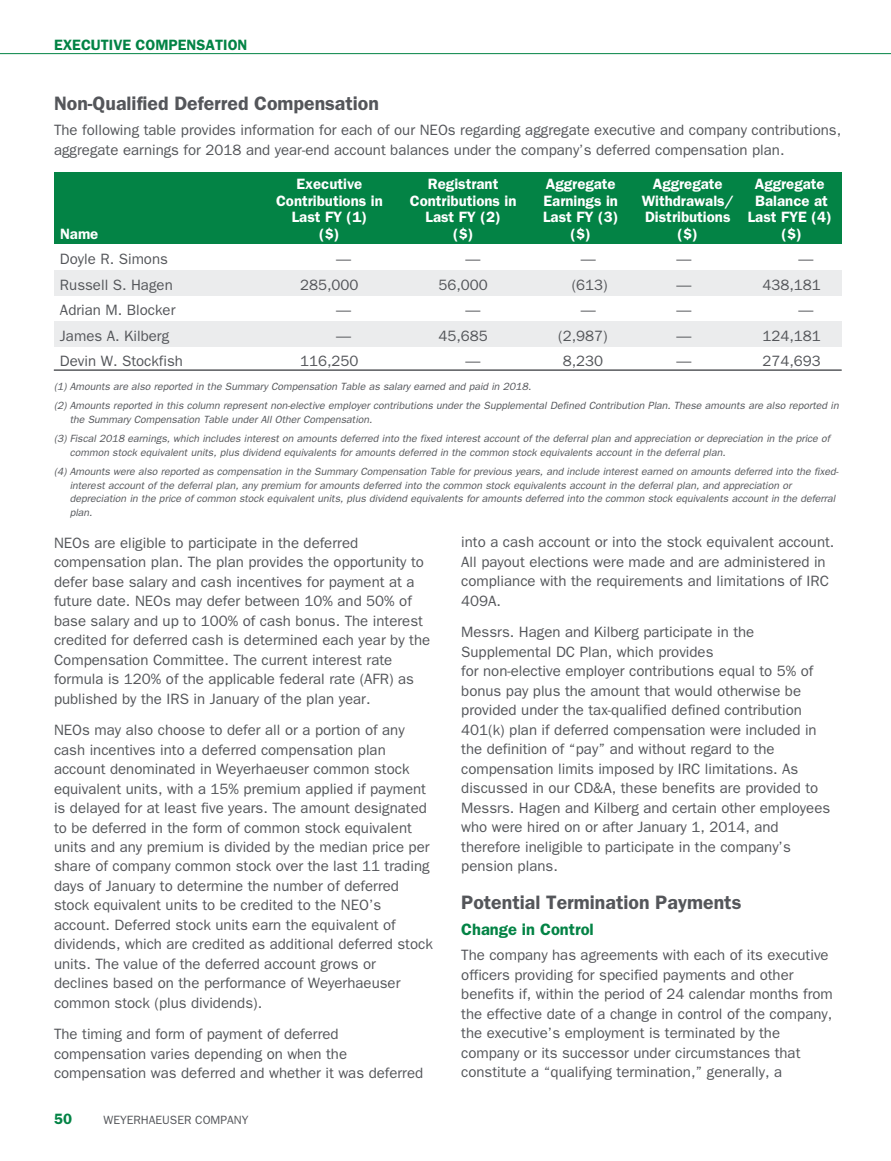
<style>
.page{position:relative;width:891px;height:1161px;background:#fff}
.page>*{position:absolute;margin:0;border:0;box-sizing:border-box;transform-origin:0 0}
.t1{font:600 19.5px "Franklin Gothic";color:#54565a}
.t2{font:600 16.5px "Franklin Gothic";color:#038345}
.t3{font:15px/19.5px "Franklin Gothic";color:#54565a}
.t4{font:600 15px/16.5px "Franklin Gothic";color:#fff;text-align:center}
.t5{font:600 15px "Franklin Gothic";color:#038345}
.t6{font:12px "Franklin Gothic";color:#54565a}
.t7{font:italic 10.5px/19.5px "Franklin Gothic";color:#54565a}
</style>
<div class="page">
<hr style="left:0;top:53px;width:891px;height:1px;background:#038345">
<div style="left:54px;top:172px;width:788px;height:72px;background:#038345"></div>
<div style="left:54px;top:270px;width:788px;height:26px;background:#ebeced"></div>
<div style="left:54px;top:321px;width:788px;height:25px;background:#ebeced"></div>
<hr style="left:54px;top:370px;width:787px;height:1px;background:#54565a">
<p class="t5" style="left:54px;top:39px;width:195px">EXECUTIVE COMPENSATION</p>
<h1 class="t1" style="left:54px;top:96px;width:327px">Non-Qualified Deferred Compensation</h1>
<p class="t3" style="left:54px;top:121px;width:789px">The following table provides information for each of our NEOs regarding aggregate executive and company contributions, aggregate earnings for 2018 and year-end account balances under the company’s deferred compensation plan.</p>
<p class="t4" style="left:60px;top:226px;width:40px">Name</p>
<p class="t4" style="left:276px;top:177px;width:108px">Executive<br>Contributions in<br>Last FY (1)<br>($)</p>
<p class="t4" style="left:410px;top:177px;width:108px">Registrant<br>Contributions in<br>Last FY (2)<br>($)</p>
<p class="t4" style="left:543px;top:177px;width:77px">Aggregate<br>Earnings in<br>Last FY (3) ($)</p>
<p class="t4" style="left:642px;top:177px;width:94px">Aggregate<br>Withdrawals/<br>Distributions ($)</p>
<p class="t4" style="left:748px;top:177px;width:85px">Aggregate<br>Balance at<br>Last FYE (4) ($)</p>
<p class="t3" style="left:60px;top:250px;width:109px">Doyle R. Simons</p>
<p class="t3" style="left:336px;top:250px;width:16px">—</p>
<p class="t3" style="left:465px;top:250px;width:16px">—</p>
<p class="t3" style="left:581px;top:250px;width:16px">—</p>
<p class="t3" style="left:676px;top:250px;width:16px">—</p>
<p class="t3" style="left:798px;top:250px;width:16px">—</p>
<p class="t3" style="left:60px;top:276px;width:114px">Russell S. Hagen</p>
<p class="t3" style="left:300px;top:276px;width:60px">285,000</p>
<p class="t3" style="left:438px;top:276px;width:51px">56,000</p>
<p class="t3" style="left:572px;top:276px;width:37px">(613)</p>
<p class="t3" style="left:676px;top:276px;width:16px">—</p>
<p class="t3" style="left:762px;top:276px;width:60px">438,181</p>
<p class="t3" style="left:60px;top:301px;width:117px">Adrian M. Blocker</p>
<p class="t3" style="left:336px;top:301px;width:16px">—</p>
<p class="t3" style="left:465px;top:301px;width:16px">—</p>
<p class="t3" style="left:581px;top:301px;width:16px">—</p>
<p class="t3" style="left:676px;top:301px;width:16px">—</p>
<p class="t3" style="left:798px;top:301px;width:16px">—</p>
<p class="t3" style="left:60px;top:327px;width:111px">James A. Kilberg</p>
<p class="t3" style="left:336px;top:327px;width:16px">—</p>
<p class="t3" style="left:438px;top:327px;width:51px">45,685</p>
<p class="t3" style="left:558px;top:327px;width:51px">(2,987)</p>
<p class="t3" style="left:676px;top:327px;width:16px">—</p>
<p class="t3" style="left:762px;top:327px;width:60px">124,181</p>
<p class="t3" style="left:60px;top:352px;width:124px">Devin W. Stockfish</p>
<p class="t3" style="left:300px;top:352px;width:60px">116,250</p>
<p class="t3" style="left:465px;top:352px;width:16px">—</p>
<p class="t3" style="left:563px;top:352px;width:42px">8,230</p>
<p class="t3" style="left:677px;top:352px;width:16px">—</p>
<p class="t3" style="left:762px;top:352px;width:60px">274,693</p>
<p class="t7" style="left:54px;top:378px;width:786px">(1) Amounts are also reported in the Summary Compensation Table as salary earned and paid in 2018.<br>(2) Amounts reported in this column represent non-elective employer contributions under the Supplemental Defined Contribution Plan. These amounts are also reported in</p>
<p class="t7" style="left:54px;top:411px;width:777px;text-indent:16px">the Summary Compensation Table under All Other Compensation.<br>(3) Fiscal 2018 earnings, which includes interest on amounts deferred into the fixed interest account of the deferral plan and appreciation or depreciation in the price of</p>
<p class="t7" style="left:54px;top:444px;width:786px;text-indent:16px">common stock equivalent units, plus dividend equivalents for amounts deferred in the common stock equivalents account in the deferral plan.<br>(4) Amounts were also reported as compensation in the Summary Compensation Table for previous years, and include interest earned on amounts deferred into the fixed-</p>
<p class="t7" style="left:70px;top:480px;width:767px;line-height:13.5px">interest account of the deferral plan, any premium for amounts deferred into the common stock equivalents account in the deferral plan, and appreciation or depreciation in the price of common stock equivalent units, plus dividend equivalents for amounts deferred into the common stock equivalents account in the deferral plan.</p>
<p class="t3" style="left:54px;top:534px;width:378px">NEOs are eligible to participate in the deferred compensation plan. The plan provides the opportunity to defer base salary and cash incentives for payment at a future date. NEOs may defer between 10% and 50% of base salary and up to 100% of cash bonus. The interest credited for deferred cash is determined each year by the Compensation Committee. The current interest rate formula is 120% of the applicable federal rate (AFR) as published by the IRS in January of the plan year.</p>
<p class="t3" style="left:54px;top:721px;width:380px">NEOs may also choose to defer all or a portion of any cash incentives into a deferred compensation plan account denominated in Weyerhaeuser common stock equivalent units, with a 15% premium applied if payment is delayed for at least five years. The amount designated to be deferred in the form of common stock equivalent units and any premium is divided by the median price per share of company common stock over the last 11 trading days of January to determine the number of deferred stock equivalent units to be credited to the NEO’s account. Deferred stock units earn the equivalent of dividends, which are credited as additional deferred stock units. The value of the deferred account grows or declines based on the performance of Weyerhaeuser common stock (plus dividends).</p>
<p class="t3" style="left:54px;top:1026px;width:371px">The timing and form of payment of deferred compensation varies depending on when the compensation was deferred and whether it was deferred</p>
<p class="t3" style="left:461px;top:534px;width:375px">into a cash account or into the stock equivalent account.<br>All payout elections were made and are administered in compliance with the requirements and limitations of IRC 409A.</p>
<p class="t3" style="left:461px;top:624px;width:371px">Messrs. Hagen and Kilberg participate in the Supplemental DC Plan, which provides<br>for non-elective employer contributions equal to 5% of bonus pay plus the amount that would otherwise be provided under the tax-qualified defined contribution 401(k) plan if deferred compensation were included in the definition of “pay” and without regard to the compensation limits imposed by IRC limitations. As discussed in our CD&amp;A, these benefits are provided to Messrs. Hagen and Kilberg and certain other employees who were hired on or after January 1, 2014, and therefore ineligible to participate in the company’s pension plans.</p>
<h1 class="t1" style="left:461px;top:896px;width:282px">Potential Termination Payments</h1>
<p class="t2" style="left:461px;top:923px;width:134px">Change in Control</p>
<p class="t3" style="left:461px;top:946px;width:373px">The company has agreements with each of its executive officers providing for specified payments and other benefits if, within the period of 24 calendar months from the effective date of a change in control of the company, the executive’s employment is terminated by the company or its successor under circumstances that constitute a “qualifying termination,” generally, a</p>
<p class="t5" style="left:54px;top:1113px;width:19px">50</p>
<p class="t6" style="left:104px;top:1115px;width:147px">WEYERHAEUSER COMPANY</p>
</div>
